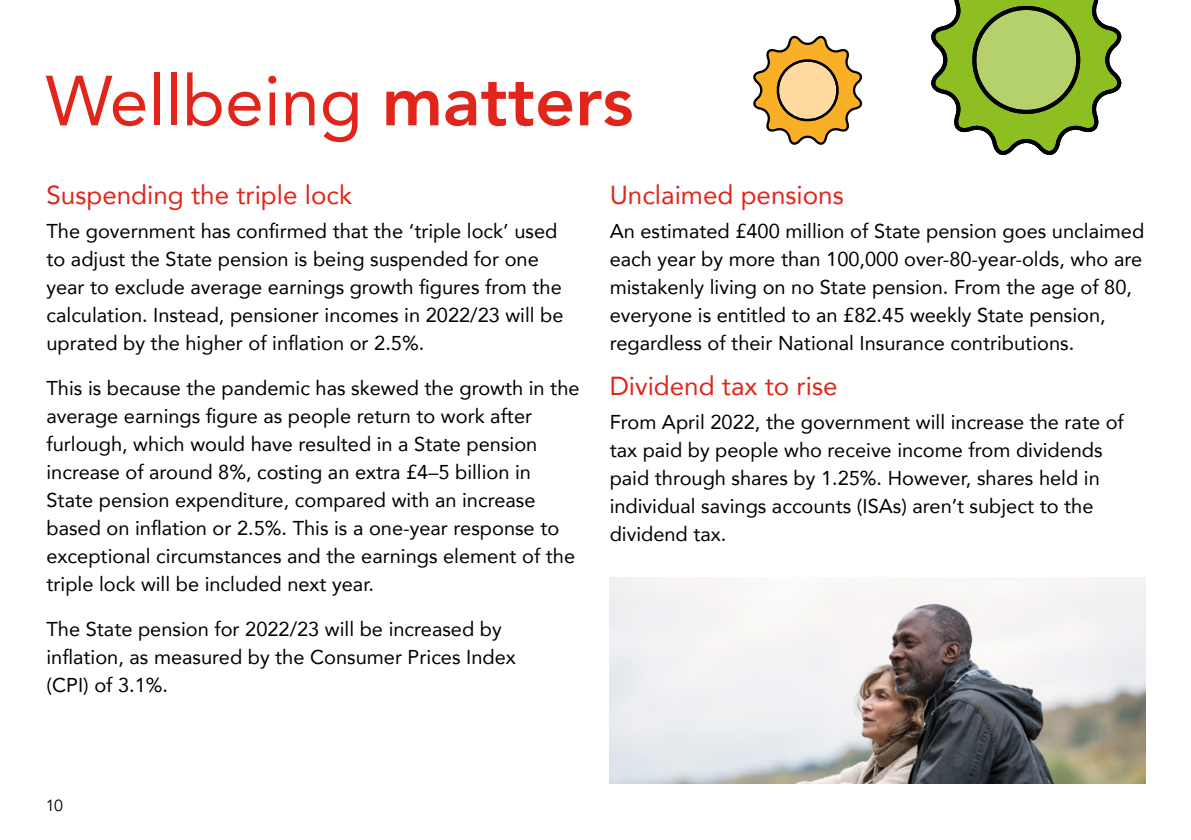
<style>
.page{position:relative;width:1191px;height:840px;background:#fff}
.page>*{position:absolute;margin:0;border:0;box-sizing:border-box;transform-origin:0 0}
.t1{font:70px "Avenir";color:#e1251b}
.t2{font:26px "Avenir";color:#e1251b}
.t3{font:20px/28px "Avenir";color:#000}
.t4{font:16px "Avenir";color:#000}
.s1{font-weight:800}
</style>
<div class="page">
<img style="left:609px;top:577px;width:536px;height:205px">
<svg style="left:931px;top:0;width:191px;height:156px"></svg>
<svg style="left:753px;top:35px;width:110px;height:110px"></svg>
<h1 class="t1" style="left:45px;top:45px;width:589px">Wellbeing <span class="s1">matters</span></h1>
<h2 class="t2" style="left:46px;top:174px;width:307px">Suspending the triple lock</h2>
<p class="t3" style="left:46px;top:216px;width:518px">The government has confirmed that the ‘triple lock’ used to adjust the State pension is being suspended for one year to exclude average earnings growth figures from the calculation. Instead, pensioner incomes in 2022/23 will be uprated by the higher of inflation or 2.5%.</p>
<p class="t3" style="left:46px;top:373px;width:534px">This is because the pandemic has skewed the growth in the average earnings figure as people return to work after furlough, which would have resulted in a State pension increase of around 8%, costing an extra £4–5 billion in State pension expenditure, compared with an increase based on inflation or 2.5%. This is a one-year response to exceptional circumstances and the earnings element of the triple lock will be included next year.</p>
<p class="t3" style="left:46px;top:614px;width:471px">The State pension for 2022/23 will be increased by inflation, as measured by the Consumer Prices Index (CPI) of 3.1%.</p>
<h2 class="t2" style="left:609px;top:174px;width:236px">Unclaimed pensions</h2>
<p class="t3" style="left:609px;top:216px;width:536px">An estimated £400 million of State pension goes unclaimed each year by more than 100,000 over-80-year-olds, who are mistakenly living on no State pension. From the age of 80, everyone is entitled to an £82.45 weekly State pension, regardless of their National Insurance contributions.</p>
<h2 class="t2" style="left:609px;top:365px;width:229px">Dividend tax to rise</h2>
<p class="t3" style="left:609px;top:407px;width:516px">From April 2022, the government will increase the rate of tax paid by people who receive income from dividends paid through shares by 1.25%. However, shares held in individual savings accounts (ISAs) aren’t subject to the dividend tax.</p>
<p class="t4" style="left:46px;top:795px;width:19px">10</p>
</div>
